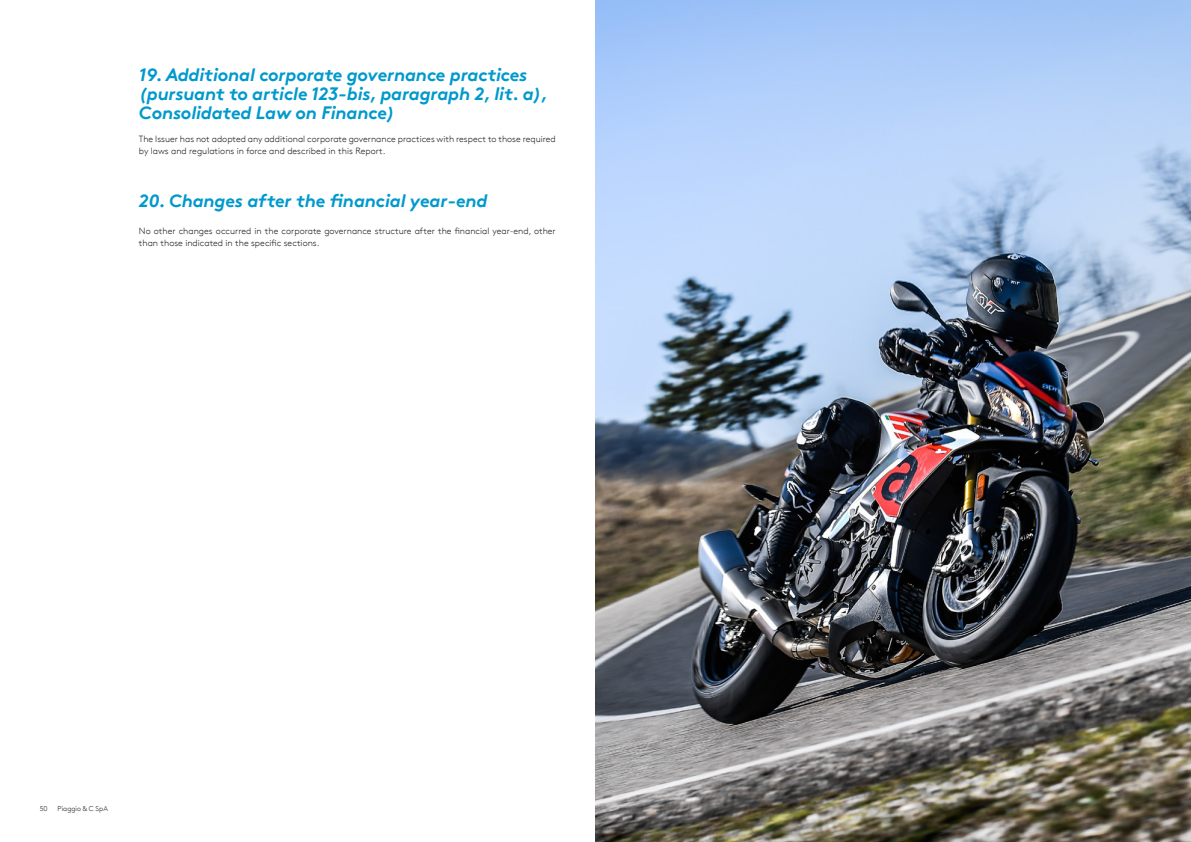
<style>
.page{position:relative;width:1191px;height:842px;background:#fff}
.page>*{position:absolute;margin:0;border:0;box-sizing:border-box;transform-origin:0 0}
.t1{font:18px/19px "Brown Bold Itali";letter-spacing:-.01em;color:#0099cd}
.t2{font:300 9px/11.5px "Brown";color:#231f20}
.t3{font:300 7px "Brown";color:#231f20}
</style>
<div class="page">
<img style="left:595px;top:0;width:596px;height:842px">
<h1 class="t1" style="left:139px;top:65px;width:411px">19. Additional corporate governance practices (pursuant to article 123-bis, paragraph 2, lit. a),<br>Consolidated Law on Finance)</h1>
<p class="t2" style="left:139px;top:133px;width:418px">The Issuer has not adopted any additional corporate governance practices with respect to those required by laws and regulations in force and described in this Report.</p>
<h1 class="t1" style="left:139px;top:191px;width:350px">20. Changes after the financial year-end</h1>
<p class="t2" style="left:139px;top:225px;width:418px">No other changes occurred in the corporate governance structure after the financial year-end, other than those indicated in the specific sections.</p>
<p class="t3" style="left:40px;top:805px;width:9px">50</p>
<p class="t3" style="left:58px;top:805px;width:52px">Piaggio &amp; C SpA</p>
</div>
